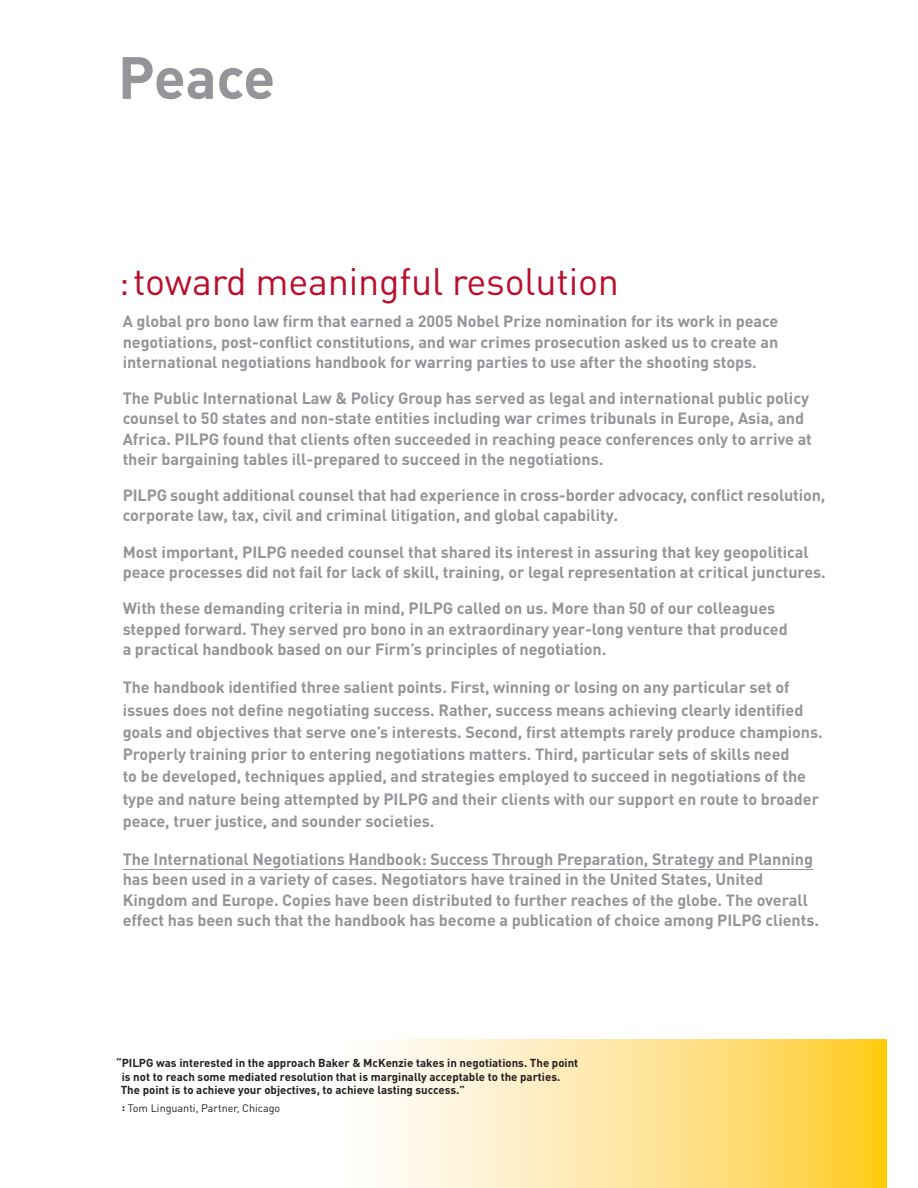
<style>
.page{position:relative;width:918px;height:1188px;background:#fff}
.page>*{position:absolute;margin:0;border:0;box-sizing:border-box;transform-origin:0 0}
.t1{font:700 58.65px "DINOT";letter-spacing:-.01em;color:#939598}
.t2{font:37.8px "DINOT";letter-spacing:-.005em;color:#ba0f2c}
.t3{font:700 16.2px/20.2px "DINOT";letter-spacing:-.005em;color:#939598}
.t4{font:700 11.4px/13.5px "DINOT";color:#231f20}
.t5{font:10.8px "DINOT";color:#231f20}
.s1{font-weight:700}
</style>
<div class="page">
<svg style="left:376px;top:1040px;width:511px;height:148px;background:#ffe497"></svg>
<hr style="left:887px;top:1040px;width:1px;height:148px;background:#ffcb04">
<hr style="left:123px;top:869px;width:690px;height:1px;background:#939598">
<h1 class="t1" style="left:118px;top:56px;width:159px">Peace</h1>
<h2 class="t2" style="left:118px;top:267px;width:502px">:toward meaningful resolution</h2>
<p class="t3" style="left:123px;top:313px;width:657px;text-align:justify">A global pro bono law firm that earned a 2005 Nobel Prize nomination for its work in peace negotiations, post-conflict constitutions, and war crimes prosecution asked us to create an international negotiations handbook for warring parties to use after the shooting stops.</p>
<p class="t3" style="left:123px;top:390px;width:691px">The Public International Law &amp; Policy Group has served as legal and international public policy counsel to 50 states and non-state entities including war crimes tribunals in Europe, Asia, and Africa. PILPG found that clients often succeeded in reaching peace conferences only to arrive at their bargaining tables ill-prepared to succeed in the negotiations.</p>
<p class="t3" style="left:123px;top:487px;width:704px">PILPG sought additional counsel that had experience in cross-border advocacy, conflict resolution, corporate law, tax, civil and criminal litigation, and global capability.</p>
<p class="t3" style="left:123px;top:543px;width:705px">Most important, PILPG needed counsel that shared its interest in assuring that key geopolitical peace processes did not fail for lack of skill, training, or legal representation at critical junctures.</p>
<p class="t3" style="left:123px;top:600px;width:667px">With these demanding criteria in mind, PILPG called on us. More than 50 of our colleagues stepped forward. They served pro bono in an extraordinary year-long venture that produced a practical handbook based on our Firm’s principles of negotiation.</p>
<p class="t3" style="left:123px;top:678px;width:702px;line-height:22.2px">The handbook identified three salient points. First, winning or losing on any particular set of issues does not define negotiating success. Rather, success means achieving clearly identified goals and objectives that serve one’s interests. Second, first attempts rarely produce champions.<br>Properly training prior to entering negotiations matters. Third, particular sets of skills need<br>to be developed, techniques applied, and strategies employed to succeed in negotiations of the type and nature being attempted by PILPG and their clients with our support en route to broader peace, truer justice, and sounder societies.</p>
<p class="t3" style="left:123px;top:851px;width:698px">The International Negotiations Handbook: Success Through Preparation, Strategy and Planning has been used in a variety of cases. Negotiators have trained in the United States, United Kingdom and Europe. Copies have been distributed to further reaches of the globe. The overall effect has been such that the handbook has become a publication of choice among PILPG clients.</p>
<p class="t4" style="left:121px;top:1057px;width:459px;text-indent:-5px">“PILPG was interested in the approach Baker &amp; McKenzie takes in negotiations. The point is not to reach some mediated resolution that is marginally acceptable to the parties.<br>The point is to achieve your objectives, to achieve lasting success.”</p>
<p class="t5" style="left:122px;top:1104px;width:160px"><span class="s1">:</span> Tom Linguanti, Partner, Chicago</p>
</div>
